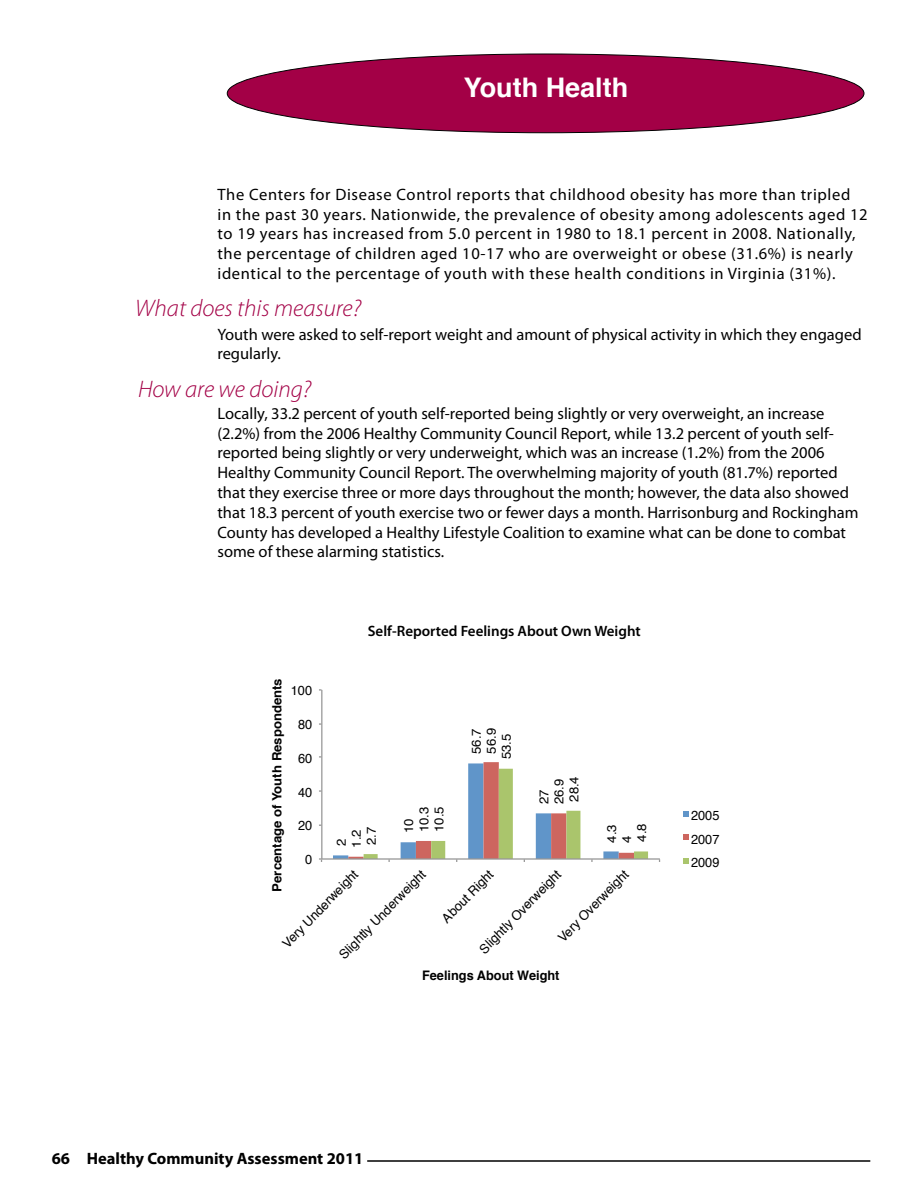
<style>
.page{position:relative;width:918px;height:1188px;background:#fff}
.page>*{position:absolute;margin:0;border:0;box-sizing:border-box;transform-origin:0 0}
.Indicator_heading{font:700 27px "Helvetica";color:#fff}
.t1{font:italic 300 24px "Myriad Pro";color:#a30046}
.intro{font:16.5px/19.8px "Myriad Pro";color:#000}
.intro-2{font:16.5px/19.8px "Myriad Pro";letter-spacing:.04em;color:#000}
.t2{font:700 16.5px "Myriad Pro";color:#000}
.t3{font:600 15px "Myriad Pro";color:#000}
.t4{font:13.2px/23.5px "Helvetica";color:#000;text-align:justify}
.t5{font:700 13.2px "Helvetica";color:#000}
.t6{font:12.9px "Helvetica";color:#000}
.t7{font:12.75px "Helvetica";color:#000}
.t8{font:700 12.75px "Helvetica";color:#000}
</style>
<div class="page">
<hr style="left:367px;top:1160px;width:503px;height:2px;background:#000">
<div style="left:227px;top:54px;width:637px;height:79px;background:#a30046;border-radius:50%"></div>
<hr style="left:321px;top:690px;width:1px;height:169px;background:#989898">
<hr style="left:322px;top:858px;width:338px;height:2px;background:#989898">
<svg style="left:333px;top:762px;width:315px;height:100px"></svg>
<svg style="left:683px;top:811px;width:6px;height:5px"></svg>
<svg style="left:683px;top:834px;width:6px;height:6px"></svg>
<svg style="left:683px;top:858px;width:6px;height:5px"></svg>
<p class="Indicator_heading" style="left:464px;top:66px;width:166px">Youth Health</p>
<p class="intro-2" style="left:218px;top:184px;width:652px">The Centers for Disease Control reports that childhood obesity has more than tripled in the past 30 years. Nationwide, the prevalence of obesity among adolescents aged 12 to 19 years has increased from 5.0 percent in 1980 to 18.1 percent in 2008. Nationally, the percentage of children aged 10-17 who are overweight or obese (31.6%) is nearly identical to the percentage of youth with these health conditions in Virginia (31%).</p>
<p class="t1" style="left:135px;top:294px;width:228px">What does this measure?</p>
<p class="intro" style="left:218px;top:324px;width:646px">Youth were asked to self-report weight and amount of physical activity in which they engaged regularly.</p>
<p class="t1" style="left:138px;top:375px;width:175px">How are we doing?</p>
<p class="intro" style="left:218px;top:403px;width:643px">Locally, 33.2 percent of youth self-reported being slightly or very overweight, an increase (2.2%) from the 2006 Healthy Community Council Report, while 13.2 percent of youth self&shy;reported being slightly or very underweight, which was an increase (1.2%) from the 2006<br>Healthy Community Council Report. The overwhelming majority of youth (81.7%) reported that they exercise three or more days throughout the month; however, the data also showed that 18.3 percent of youth exercise two or fewer days a month. Harrisonburg and Rockingham County has developed a Healthy Lifestyle Coalition to examine what can be done to combat some of these alarming statistics.</p>
<p class="t3" style="left:368px;top:621px;width:275px">Self-Reported Feelings About Own Weight</p>
<p class="t8" style="left:267px;top:892px;width:215px;rotate:-90deg">Percentage of Youth Respondents</p>
<p class="t4" style="left:291px;top:679px;width:23px">100</p>
<p class="t4" style="left:298px;top:713px;width:16px">80</p>
<p class="t7" style="left:482px;top:754px;width:27px;rotate:-90deg">56.9</p>
<p class="t7" style="left:467px;top:754px;width:27px;rotate:-90deg">56.7</p>
<p class="t7" style="left:497px;top:759px;width:27px;rotate:-90deg">53.5</p>
<p class="t4" style="left:298px;top:747px;width:16px">60</p>
<p class="t7" style="left:564px;top:802px;width:27px;rotate:-90deg">28.4</p>
<p class="t7" style="left:549px;top:804px;width:27px;rotate:-90deg">26.9</p>
<p class="t4" style="left:298px;top:781px;width:16px">40</p>
<p class="t7" style="left:534px;top:804px;width:16px;rotate:-90deg">27</p>
<p class="t7" style="left:429px;top:832px;width:27px;rotate:-90deg">10.5</p>
<p class="t7" style="left:414px;top:832px;width:27px;rotate:-90deg">10.3</p>
<p class="t7" style="left:399px;top:833px;width:16px;rotate:-90deg">10</p>
<p class="t4" style="left:298px;top:814px;width:16px">20</p>
<p class="t7" style="left:632px;top:842px;width:20px;rotate:-90deg">4.8</p>
<p class="t7" style="left:602px;top:843px;width:20px;rotate:-90deg">4.3</p>
<p class="t7" style="left:361px;top:845px;width:20px;rotate:-90deg">2.7</p>
<p class="t7" style="left:617px;top:843px;width:9px;rotate:-90deg">4</p>
<p class="t7" style="left:346px;top:848px;width:20px;rotate:-90deg">1.2</p>
<p class="t7" style="left:331px;top:846px;width:9px;rotate:-90deg">2</p>
<p class="t4" style="left:305px;top:848px;width:9px">0</p>
<p class="t6" style="left:334px;top:950px;width:119px;rotate:-46deg">Slightly Underweight</p>
<p class="t6" style="left:437px;top:914px;width:69px;rotate:-46deg">About Right</p>
<p class="t6" style="left:475px;top:945px;width:112px;rotate:-46deg">Slightly Overweight</p>
<p class="t6" style="left:553px;top:933px;width:96px;rotate:-46deg">Very Overweight</p>
<p class="t6" style="left:277px;top:939px;width:104px;rotate:-46deg">Very Underweight</p>
<p class="t5" style="left:422px;top:964px;width:139px">Feelings About Weight</p>
<p class="t4" style="left:691px;top:804px;width:30px">2005<br>2007<br>2009</p>
<p class="t2" style="left:52px;top:1148px;width:313px">66 Healthy Community Assessment 2011</p>
</div>
